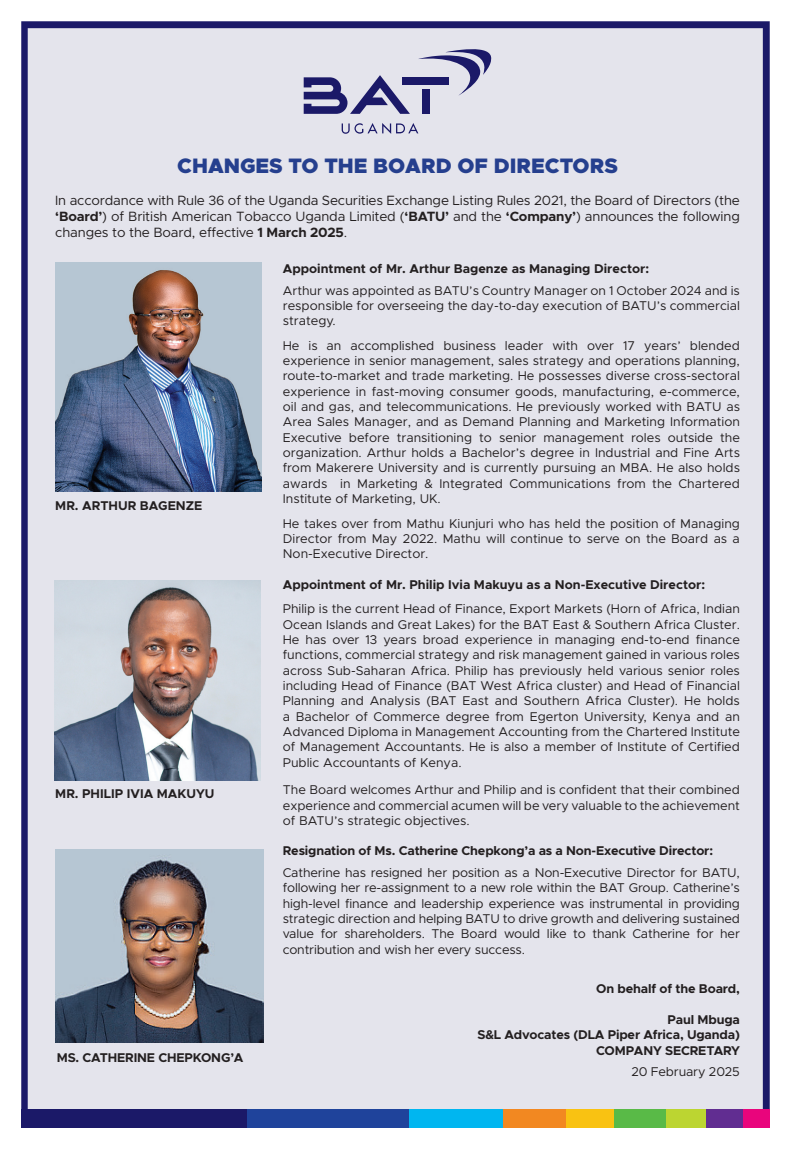
<style>
.page{position:relative;width:791px;height:1149px;background:#fff}
.page>*{position:absolute;margin:0;border:0;box-sizing:border-box;transform-origin:0 0}
.t1{font:900 21px "Metropolis";color:#253f8e}
.t2{font:13.5px/16.2px "Metropolis";letter-spacing:-.01em;color:#231f20;text-align:justify}
.t3{font:12.75px/15.3px "Metropolis";color:#231f20;text-align:justify}
.t4{font:700 12.75px/15.3px "Metropolis";letter-spacing:-.01em;color:#231f20;text-align:right}
.s1{font-weight:700}
</style>
<div class="page">
<div style="left:21px;top:21px;width:749px;height:1088px;background:#e4e4ec"></div>
<svg style="left:418px;top:49px;width:73px;height:46px"></svg>
<div style="left:403px;top:77px;width:46px;height:8px;background:#1b1968"></div>
<div style="left:422px;top:89px;width:8px;height:25px;background:#1b1968"></div>
<svg style="left:304px;top:75px;width:106px;height:39px"></svg>
<svg style="left:342px;top:123px;width:76px;height:11px"></svg>
<div style="left:23px;top:1109px;width:747px;height:18px;background:#e9057c"></div>
<div style="left:23px;top:1109px;width:720px;height:18px;background:#612d91"></div>
<div style="left:146px;top:1109px;width:560px;height:18px;background:#bcd531"></div>
<div style="left:146px;top:1109px;width:520px;height:18px;background:#59ba47"></div>
<div style="left:54px;top:1109px;width:559px;height:18px;background:#f9c212"></div>
<div style="left:54px;top:1109px;width:512px;height:18px;background:#f28821"></div>
<div style="left:23px;top:1109px;width:479px;height:18px;background:#00b6f0"></div>
<div style="left:23px;top:1109px;width:386px;height:18px;background:#1f439b"></div>
<div style="left:21px;top:1109px;width:226px;height:18px;background:#1b1968"></div>
<img style="left:55px;top:849px;width:209px;height:192px">
<img style="left:55px;top:263px;width:207px;height:228px">
<img style="left:54px;top:580px;width:206px;height:200px">
<h1 class="t1" style="left:177px;top:152px;width:442px">CHANGES TO THE BOARD OF DIRECTORS</h1>
<p class="t2" style="left:55px;top:192px;width:686px">In accordance with Rule 36 of the Uganda Securities Exchange Listing Rules 2021, the Board of Directors (the <span class="s1">‘Board’</span>) of British American Tobacco Uganda Limited (<span class="s1">‘BATU’</span> and the <span class="s1">‘Company’</span>) announces the following changes to the Board, effective <span class="s1">1 March 2025</span>.</p>
<p class="t4" style="left:55px;top:497px;width:149px">MR. ARTHUR BAGENZE</p>
<p class="t4" style="left:55px;top:786px;width:161px">MR. PHILIP IVIA MAKUYU</p>
<p class="t4" style="left:57px;top:1049px;width:188px">MS. CATHERINE CHEPKONG’A</p>
<p class="t4" style="left:283px;top:261px;width:368px">Appointment of Mr. Arthur Bagenze as Managing Director:</p>
<p class="t3" style="left:283px;top:282px;width:459px">Arthur was appointed as BATU’s Country Manager on 1 October 2024 and is responsible for overseeing the day-to-day execution of BATU’s commercial strategy.</p>
<p class="t3" style="left:283px;top:337px;width:459px">He is an accomplished business leader with over 17 years’ blended experience in senior management, sales strategy and operations planning, route-to-market and trade marketing. He possesses diverse cross-sectoral experience in fast-moving consumer goods, manufacturing, e-commerce, oil and gas, and telecommunications. He previously worked with BATU as Area Sales Manager, and as Demand Planning and Marketing Information Executive before transitioning to senior management roles outside the organization. Arthur holds a Bachelor’s degree in Industrial and Fine Arts from Makerere University and is currently pursuing an MBA. He also holds awards in Marketing &amp; Integrated Communications from the Chartered Institute of Marketing, UK.</p>
<p class="t3" style="left:283px;top:515px;width:459px">He takes over from Mathu Kiunjuri who has held the position of Managing Director from May 2022. Mathu will continue to serve on the Board as a Non-Executive Director.</p>
<p class="t4" style="left:283px;top:576px;width:424px">Appointment of Mr. Philip Ivia Makuyu as a Non-Executive Director:</p>
<p class="t3" style="left:283px;top:601px;width:459px">Philip is the current Head of Finance, Export Markets (Horn of Africa, Indian Ocean Islands and Great Lakes) for the BAT East &amp; Southern Africa Cluster.<br>He has over 13 years broad experience in managing end-to-end finance functions, commercial strategy and risk management gained in various roles across Sub-Saharan Africa. Philip has previously held various senior roles including Head of Finance (BAT West Africa cluster) and Head of Financial Planning and Analysis (BAT East and Southern Africa Cluster). He holds a Bachelor of Commerce degree from Egerton University, Kenya and an Advanced Diploma in Management Accounting from the Chartered Institute of Management Accountants. He is also a member of Institute of Certified Public Accountants of Kenya.</p>
<p class="t3" style="left:283px;top:781px;width:459px">The Board welcomes Arthur and Philip and is confident that their combined experience and commercial acumen will be very valuable to the achievement of BATU’s strategic objectives.</p>
<p class="t4" style="left:283px;top:843px;width:432px">Resignation of Ms. Catherine Chepkong’a as a Non-Executive Director:</p>
<p class="t3" style="left:283px;top:864px;width:459px">Catherine has resigned her position as a Non-Executive Director for BATU, following her re-assignment to a new role within the BAT Group. Catherine’s high-level finance and leadership experience was instrumental in providing strategic direction and helping BATU to drive growth and delivering sustained value for shareholders. The Board would like to thank Catherine for her contribution and wish her every success.</p>
<p class="t4" style="left:596px;top:980px;width:145px">On behalf of the Board,</p>
<p class="t4" style="left:477px;top:1011px;width:264px">Paul Mbuga<br>S&amp;L Advocates (DLA Piper Africa, Uganda)<br>COMPANY SECRETARY</p>
<p class="t3" style="left:631px;top:1063px;width:110px">20 February 2025</p>
</div>
